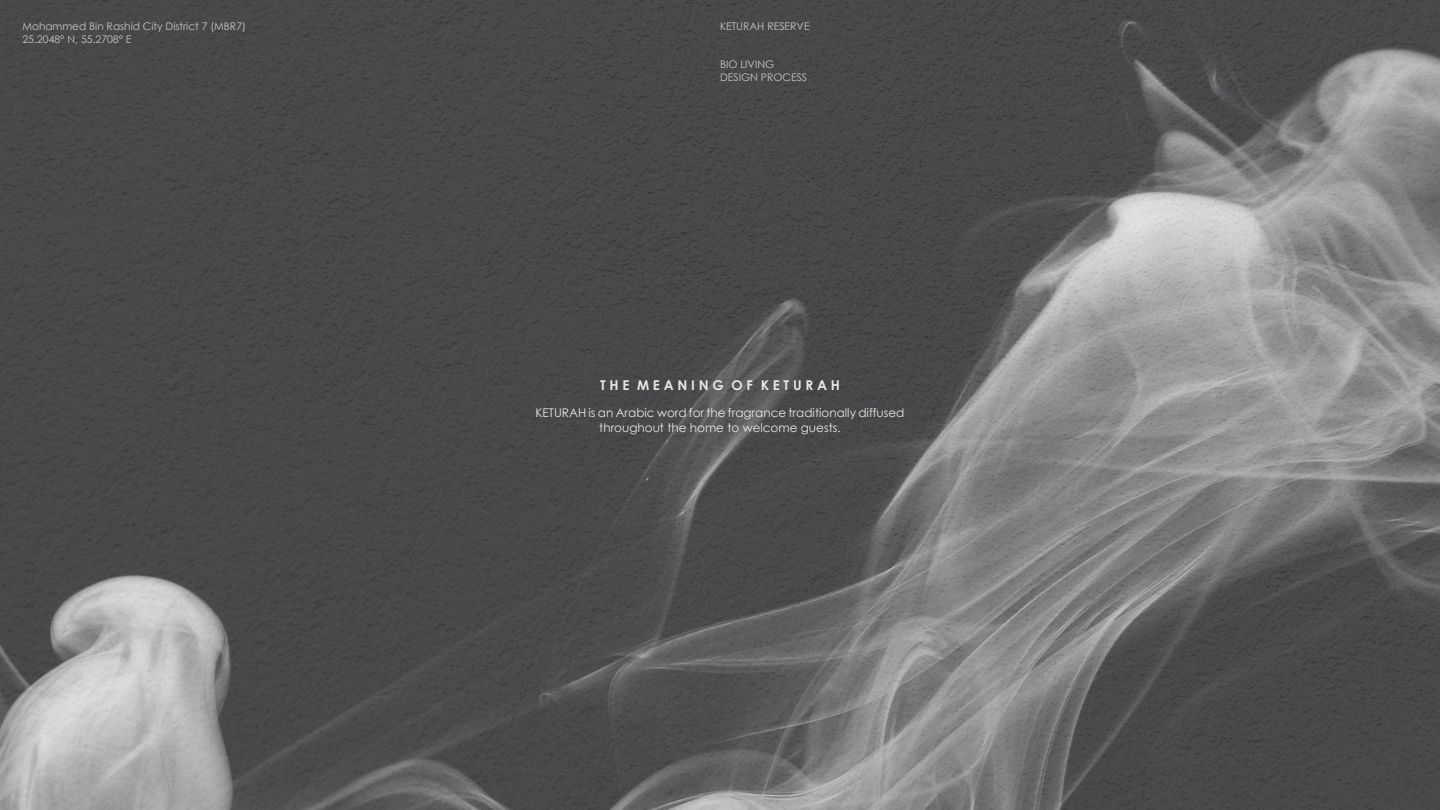
<style>
.page{position:relative;width:1440px;height:810px;background:#fff}
.page>*{position:absolute;margin:0;border:0;box-sizing:border-box;transform-origin:0 0}
.t1{font:700 13.5px "Century Gothic";color:#e8e6e4}
.t2{font:12px/14.4px "Century Gothic";color:#e8e6e4;text-align:center}
.t3{font:10.5px/12.6px "Century Gothic";color:#c4c6c8}
</style>
<div class="page">
<img style="left:0;top:0;width:1440px;height:810px">
<p class="t3" style="left:22px;top:20px;width:225px">Mohammed Bin Rashid City District 7 (MBR7)<br>25.2048° N, 55.2708° E</p>
<p class="t3" style="left:720px;top:20px;width:91px">KETURAH RESERVE</p>
<p class="t3" style="left:720px;top:58px;width:89px">BIO LIVING<br>DESIGN PROCESS</p>
<p class="t1" style="left:600px;top:375px;width:242px">T H E M E A N I N G O F K E T U R A H</p>
<p class="t2" style="left:535px;top:406px;width:371px">KETURAH is an Arabic word for the fragrance traditionally diffused throughout the home to welcome guests.</p>
</div>
